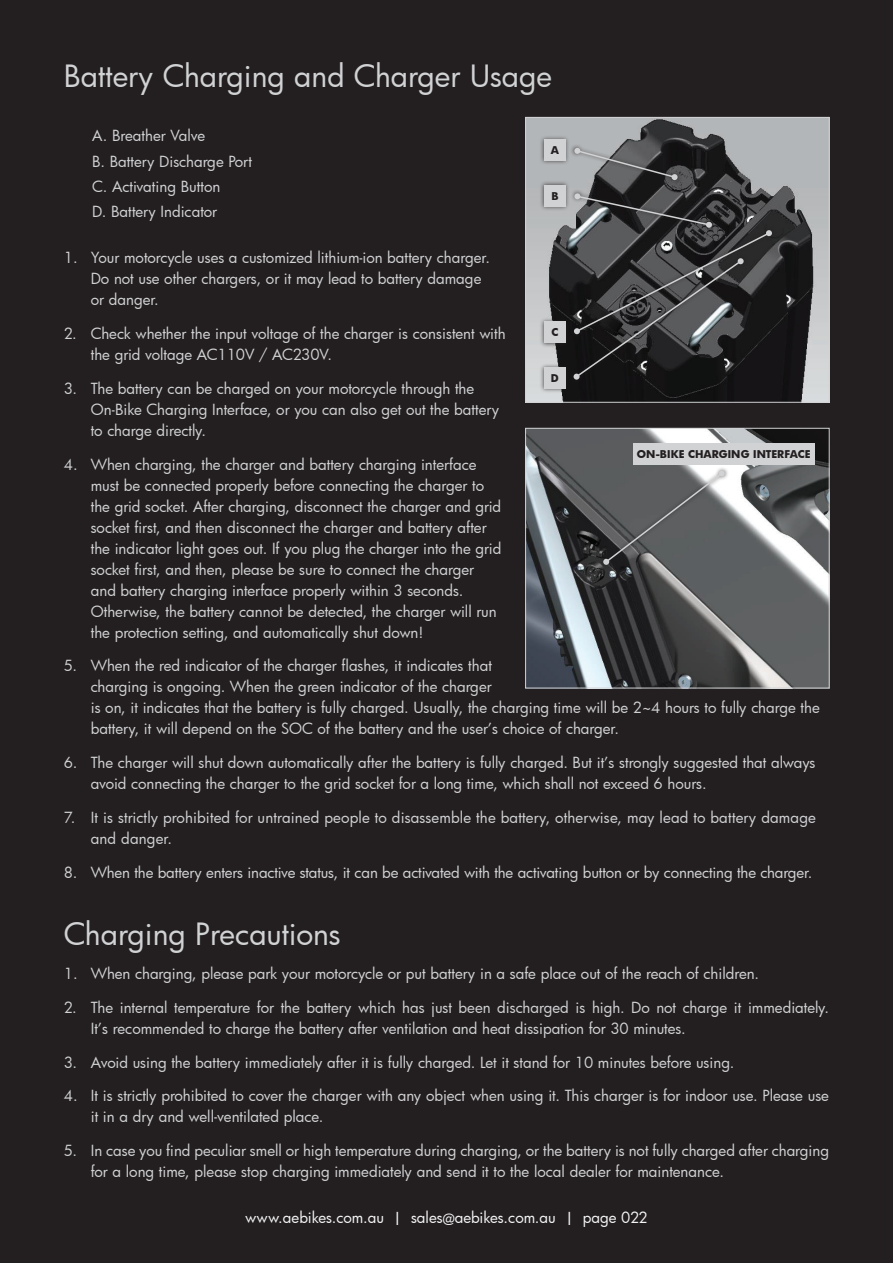
<style>
.page{position:relative;width:893px;height:1263px;background:#231f20}
.page>*{position:absolute;margin:0;border:0;box-sizing:border-box;transform-origin:0 0}
.t1{font:30px "Futura";color:#d1d2d4}
.t2{font:15px/21px "Futura";color:#d1d2d4}
.t3{font:15px "Futura";color:#f5f5f6}
.t4{font:700 10.5px "Futura";color:#231f20}
.s1{font-family:"Futura LT"}
</style>
<div class="page">
<img style="left:527px;top:119px;width:301px;height:282px">
<div style="left:525px;top:117px;width:305px;height:286px;border:1px solid #d1d2d4"></div>
<div style="left:540px;top:135px;width:30px;height:31px;background:#231f20;opacity:.75"></div>
<div style="left:544px;top:139px;width:22px;height:22px;background:#d1d2d4"></div>
<div style="left:540px;top:317px;width:30px;height:31px;background:#231f20;opacity:.75"></div>
<div style="left:544px;top:322px;width:22px;height:21px;background:#d1d2d4"></div>
<div style="left:540px;top:180px;width:30px;height:31px;background:#231f20;opacity:.75"></div>
<div style="left:544px;top:185px;width:22px;height:21px;background:#d1d2d4"></div>
<div style="left:540px;top:363px;width:30px;height:30px;background:#231f20;opacity:.75"></div>
<div style="left:544px;top:367px;width:22px;height:22px;background:#d1d2d4"></div>
<div style="left:570px;top:144px;width:112px;height:41px;background:#231f20;opacity:.75"></div>
<svg style="left:574px;top:148px;width:104px;height:32px"></svg>
<div style="left:570px;top:189px;width:147px;height:43px;background:#231f20;opacity:.75"></div>
<div style="left:570px;top:226px;width:207px;height:113px;background:#231f20;opacity:.75"></div>
<div style="left:569px;top:254px;width:179px;height:130px;background:#231f20;opacity:.75"></div>
<svg style="left:574px;top:193px;width:198px;height:187px"></svg>
<img style="left:527px;top:430px;width:301px;height:256px">
<div style="left:525px;top:428px;width:305px;height:260px;border:1px solid #d1d2d4"></div>
<div style="left:633px;top:443px;width:181px;height:21px;background:#d1d2d4"></div>
<div style="left:599px;top:466px;width:130px;height:103px;background:#231f20;opacity:.75"></div>
<svg style="left:603px;top:470px;width:122px;height:95px;background:#626466"></svg>
<h1 class="t1" style="left:64px;top:55px;width:490px">Battery Charging and Charger Usage</h1>
<p class="t2" style="left:92px;top:123px;width:161px;line-height:25.2px">A. Breather Valve<br>B. Battery Discharge Port<br>C. Activating Button<br>D. Battery Indicator</p>
<p class="t2" style="left:91px;top:247px;width:401px;text-indent:-27px">1. Your motorcycle uses a customized lithium-ion battery charger.<br>Do not use other chargers, or it may lead to battery damage or danger.</p>
<p class="t2" style="left:91px;top:323px;width:416px;text-indent:-27px">2. Check whether the input voltage of the charger is consistent with the grid voltage AC110V / AC230V.</p>
<p class="t2" style="left:91px;top:377px;width:410px;text-indent:-27px">3. The battery can be charged on your motorcycle through the<br>On-Bike Charging Interface, or you can also get out the battery to charge directly.</p>
<p class="t2" style="left:91px;top:453px;width:412px;text-indent:-27px">4. When charging, the charger and battery charging interface must be connected properly before connecting the charger to the grid socket. After charging, disconnect the charger and grid socket first, and then disconnect the charger and battery after the indicator light goes out. If you plug the charger into the grid socket first, and then, please be sure to connect the charger and battery charging interface properly within 3 seconds.<br>Otherwise, the battery cannot be detected, the charger will run the protection setting, and automatically shut down!</p>
<p class="t2" style="left:91px;top:655px;width:731px;text-indent:-27px">5. When the red indicator of the charger flashes, it indicates that<br>charging is ongoing. When the green indicator of the charger<br>is on, it indicates that the battery is fully charged. Usually, the charging time will be 2~4 hours to fully charge the battery, it will depend on the SOC of the battery and the user’s choice of charger.</p>
<p class="t2" style="left:91px;top:752px;width:726px;text-indent:-27px">6. The charger will shut down automatically after the battery is fully charged. But it’s strongly suggested that always avoid connecting the charger to the grid socket for a long time, which shall not exceed 6 hours.</p>
<p class="t2" style="left:91px;top:806px;width:727px;text-indent:-27px">7. It is strictly prohibited for untrained people to disassemble the battery, otherwise, may lead to battery damage and danger.</p>
<p class="t2" style="left:64px;top:861px;width:750px">8. When the battery enters inactive status, it can be activated with the activating button or by connecting the charger.</p>
<h1 class="t1" style="left:64px;top:914px;width:279px">Charging Precautions</h1>
<p class="t2" style="left:64px;top:963px;width:697px">1. When charging, please park your motorcycle or put battery in a safe place out of the reach of children.</p>
<p class="t2" style="left:91px;top:996px;width:740px;text-indent:-27px">2. The internal temperature for the battery which has just been discharged is high. Do not charge it immediately.<br>It’s recommended to charge the battery after ventilation and heat dissipation for 30 minutes.</p>
<p class="t2" style="left:64px;top:1051px;width:672px">3. Avoid using the battery immediately after it is fully charged. Let it stand for 10 minutes before using.</p>
<p class="t2" style="left:91px;top:1085px;width:740px;text-indent:-27px">4. It is strictly prohibited to cover the charger with any object when using it. This charger is for indoor use. Please use it in a dry and well-ventilated place.</p>
<p class="t2" style="left:91px;top:1140px;width:740px;text-indent:-27px">5. In case you find peculiar smell or high temperature during charging, or the battery is not fully charged after charging for a long time, please stop charging immediately and send it to the local dealer for maintenance.</p>
<p class="t4" style="left:551px;top:143px;width:10px">A</p>
<p class="t4" style="left:551px;top:188px;width:9px">B</p>
<p class="t4" style="left:551px;top:325px;width:8px">C</p>
<p class="t4" style="left:551px;top:371px;width:9px">D</p>
<p class="t4" style="left:637px;top:447px;width:175px">ON-BIKE CHARGING INTERFACE</p>
<p class="t3" style="left:245px;top:1207px;width:404px">www.aebikes.com.au <span class="s1">|</span> sales@aebikes.com.au <span class="s1">|</span> page 022</p>
</div>
